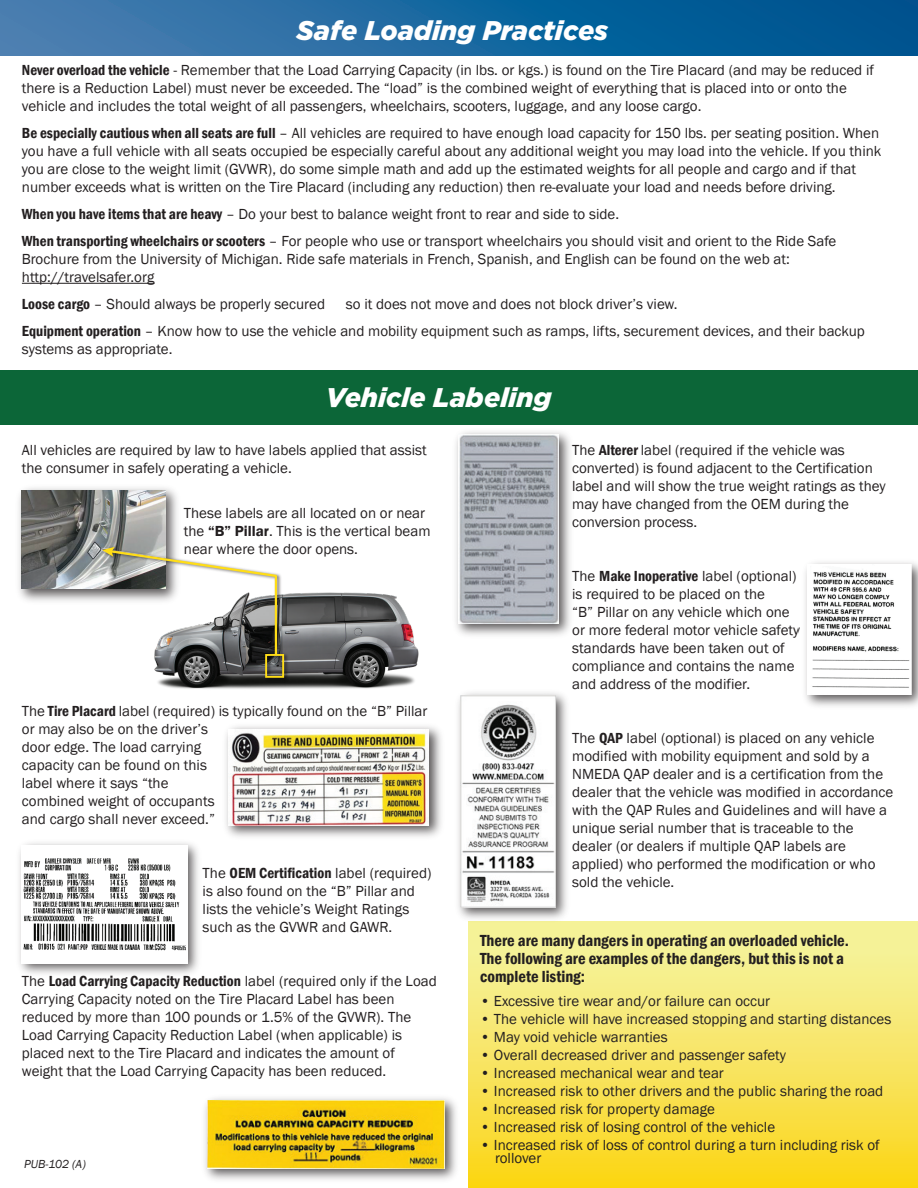
<style>
.page{position:relative;width:918px;height:1188px;background:#fff}
.page>*{position:absolute;margin:0;border:0;box-sizing:border-box;transform-origin:0 0}
.t1{font:italic 900 27px "Gotham";color:#fff}
.t2{font:600 condensed 16.5px/18px "Franklin Gothic";color:#231f20}
.t3{font:15px/18px "Franklin Gothic";color:#231f20}
.t4{font:italic 12px "Franklin Gothic";color:#231f20}
.s1{font-weight:600;font-stretch:condensed}
.s2{font-weight:600}
</style>
<div class="page">
<svg style="left:0;top:0;width:918px;height:56px;background:#1c68a0"></svg>
<svg style="left:469px;top:921px;width:449px;height:267px;background:#f7e561"></svg>
<hr style="left:22px;top:283px;width:132px;height:1px;background:#231f20">
<div style="left:0;top:370px;width:918px;height:54px;background:#0c6638"></div>
<img style="left:19px;top:843px;width:179px;height:131px">
<img style="left:22px;top:846px;width:165px;height:117px">
<img style="left:226px;top:726px;width:215px;height:111px">
<img style="left:228px;top:729px;width:201px;height:96px">
<img style="left:458px;top:693px;width:116px;height:232px">
<img style="left:461px;top:695px;width:95px;height:212px">
<img style="left:456px;top:432px;width:114px;height:203px">
<img style="left:458px;top:434px;width:100px;height:190px">
<img style="left:805px;top:562px;width:113px;height:144px">
<img style="left:807px;top:565px;width:105px;height:130px">
<img style="left:205px;top:1098px;width:251px;height:82px">
<img style="left:208px;top:1100px;width:236px;height:68px">
<img style="left:159px;top:592px;width:260px;height:97px">
<img style="left:19px;top:488px;width:158px;height:113px">
<img style="left:22px;top:491px;width:143px;height:98px">
<img style="left:99px;top:544px;width:191px;height:140px">
<svg style="left:102px;top:547px;width:177px;height:32px"></svg>
<hr style="left:275px;top:576px;width:2px;height:79px;background:#ffdd17">
<div style="left:265px;top:654px;width:19px;height:24px;border:2px solid #ffdd17"></div>
<h1 class="t1" style="left:297px;top:12px;width:313px">Safe Loading Practices</h1>
<p class="t3" style="left:22px;top:61px;width:854px"><span class="s1">Never overload the vehicle</span> - Remember that the Load Carrying Capacity (in lbs. or kgs.) is found on the Tire Placard (and may be reduced if there is a Reduction Label) must never be exceeded. The “load” is the combined weight of everything that is placed into or onto the vehicle and includes the total weight of all passengers, wheelchairs, scooters, luggage, and any loose cargo.</p>
<p class="t3" style="left:22px;top:124px;width:861px"><span class="s1">Be especially cautious when all seats are full</span> – All vehicles are required to have enough load capacity for 150 lbs. per seating position. When you have a full vehicle with all seats occupied be especially careful about any additional weight you may load into the vehicle. If you think you are close to the weight limit (GVWR), do some simple math and add up the estimated weights for all people and cargo and if that number exceeds what is written on the Tire Placard (including any reduction) then re-evaluate your load and needs before driving.</p>
<p class="t3" style="left:22px;top:201px;width:816px;line-height:27px"><span class="s1">When you have items that are heavy</span> – Do your best to balance weight front to rear and side to side.<br><span class="s1">When transporting wheelchairs or scooters</span> – For people who use or transport wheelchairs you should visit and orient to the Ride Safe</p>
<p class="t3" style="left:22px;top:250px;width:769px">Brochure from the University of Michigan. Ride safe materials in French, Spanish, and English can be found on the web at: http://travelsafer.org</p>
<p class="t3" style="left:22px;top:295px;width:305px"><span class="s1">Loose cargo</span> – Should always be properly secured</p>
<p class="t3" style="left:22px;top:291px;width:844px;line-height:27px;text-indent:324px">so it does not move and does not block driver’s view.<br><span class="s1">Equipment operation</span> – Know how to use the vehicle and mobility equipment such as ramps, lifts, securement devices, and their backup</p>
<p class="t3" style="left:22px;top:340px;width:152px">systems as appropriate.</p>
<h1 class="t1" style="left:326px;top:379px;width:227px">Vehicle Labeling</h1>
<p class="t3" style="left:22px;top:441px;width:406px">All vehicles are required by law to have labels applied that assist the consumer in safely operating a vehicle.</p>
<p class="t3" style="left:184px;top:504px;width:248px">These labels are all located on or near the <span class="s2">“B” Pillar</span>. This is the vertical beam near where the door opens.</p>
<p class="t3" style="left:22px;top:702px;width:407px">The <span class="s1">Tire Placard</span> label (required) is typically found on the “B” Pillar or may also be on the driver’s<br>door edge. The load carrying<br>capacity can be found on this<br>label where it says “the<br>combined weight of occupants<br>and cargo shall never exceed.”</p>
<p class="t3" style="left:203px;top:864px;width:230px">The <span class="s1">OEM Certification</span> label (required) is also found on the “B” Pillar and lists the vehicle’s Weight Ratings such as the GVWR and GAWR.</p>
<p class="t3" style="left:572px;top:441px;width:315px">The <span class="s1">Alterer</span> label (required if the vehicle was converted) is found adjacent to the Certification label and will show the true weight ratings as they may have changed from the OEM during the conversion process.</p>
<p class="t3" style="left:572px;top:567px;width:229px">The <span class="s1">Make Inoperative</span> label (optional) is required to be placed on the<br>“B” Pillar on any vehicle which one or more federal motor vehicle safety standards have been taken out of compliance and contains the name and address of the modifier.</p>
<p class="t3" style="left:572px;top:729px;width:323px">The <span class="s1">QAP</span> label (optional) is placed on any vehicle modified with mobility equipment and sold by a NMEDA QAP dealer and is a certification from the dealer that the vehicle was modified in accordance with the QAP Rules and Guidelines and will have a unique serial number that is traceable to the dealer (or dealers if multiple QAP labels are applied) who performed the modification or who sold the vehicle.</p>
<p class="t3" style="left:22px;top:972px;width:416px">The <span class="s1">Load Carrying Capacity Reduction</span> label (required only if the Load Carrying Capacity noted on the Tire Placard Label has been reduced by more than 100 pounds or 1.5% of the GVWR). The Load Carrying Capacity Reduction Label (when applicable) is placed next to the Tire Placard and indicates the amount of weight that the Load Carrying Capacity has been reduced.</p>
<p class="t4" style="left:24px;top:1156px;width:63px">PUB-102 (A)</p>
<p class="t2" style="left:480px;top:931px;width:370px">There are many dangers in operating an overloaded vehicle.<br>The following are examples of the dangers, but this is not a complete listing:</p>
<p class="t3" style="left:480px;top:992px;width:292px">• Excessive tire wear and/or failure can occur</p>
<p class="t3" style="left:480px;top:1010px;width:413px">• The vehicle will have increased stopping and starting distances</p>
<p class="t3" style="left:480px;top:1028px;width:189px">• May void vehicle warranties</p>
<p class="t3" style="left:480px;top:1046px;width:307px">• Overall decreased driver and passenger safety</p>
<p class="t3" style="left:480px;top:1064px;width:245px">• Increased mechanical wear and tear</p>
<p class="t3" style="left:480px;top:1082px;width:405px">• Increased risk to other drivers and the public sharing the road</p>
<p class="t3" style="left:480px;top:1100px;width:236px">• Increased risk for property damage</p>
<p class="t3" style="left:480px;top:1118px;width:297px">• Increased risk of losing control of the vehicle</p>
<p class="t3" style="left:495px;top:1139px;width:386px;line-height:13.5px;text-indent:-15px">• Increased risk of loss of control during a turn including risk of rollover</p>
</div>
